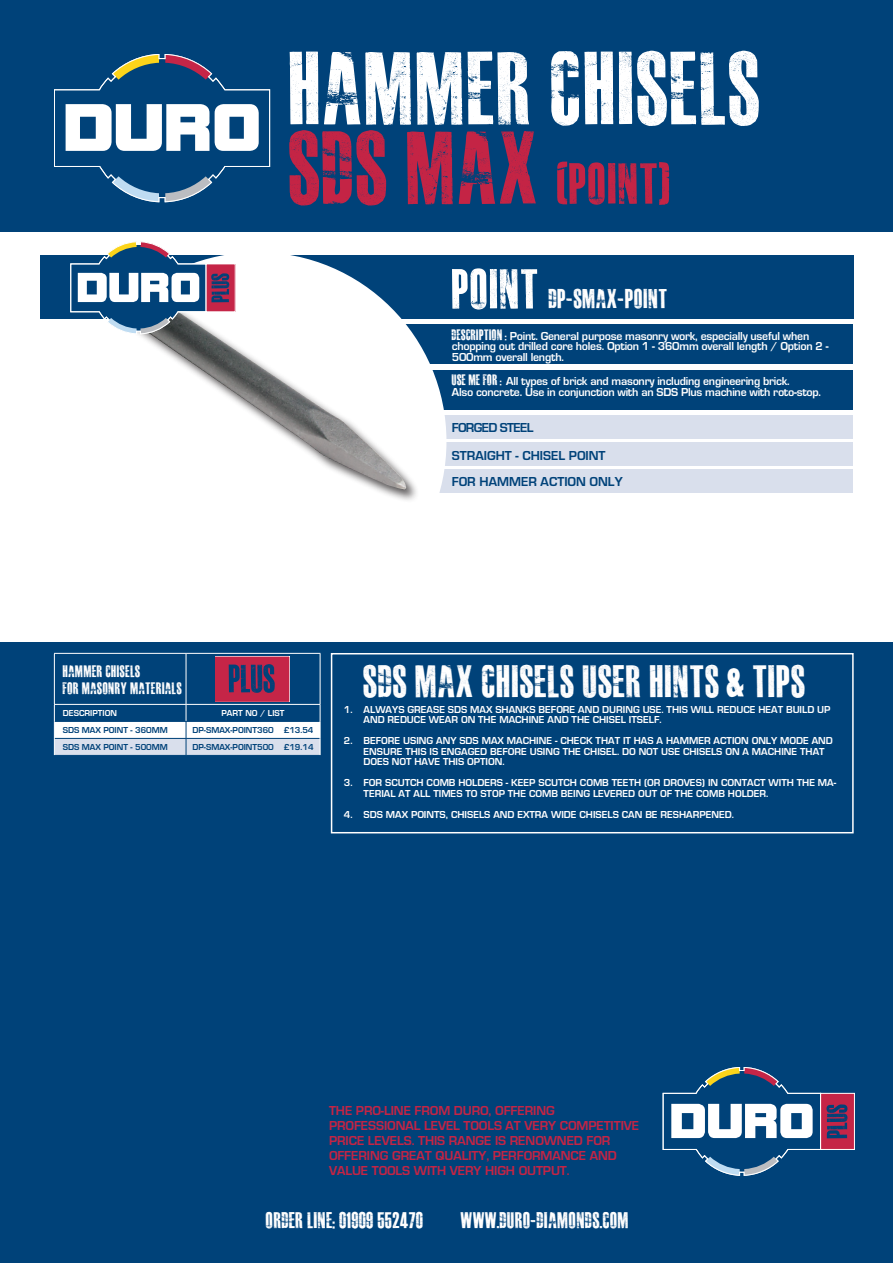
<style>
.page{position:relative;width:893px;height:1263px;background:#fff}
.page>*{position:absolute;margin:0;border:0;box-sizing:border-box;transform-origin:0 0}
.t1{font:102px "MASTERPLANCOMPLETE";color:#fff}
.t2{font:57px "MASTERPLANCOMPLETE";color:#c42445}
.t3{font:45px "MASTERPLANCOMPLETE";color:#fff}
.t4{font:27px "MASTERPLANCOMPLETE";color:#fff}
.t5{font:22.5px "MASTERPLANCOMPLETE";color:#fff}
.t6{font:16.5px "MASTERPLANCOMPLETE";letter-spacing:.005em;color:#fff}
.t7{font:13.5px/15px "Eurose";letter-spacing:-.005em;color:#c42445}
.t8{font:13.5px "Eurose";color:#004279}
.t9{font:13.5px "Eurose";letter-spacing:-.05em;color:#004279}
.t10{font:12px/10.5px "Eurose";letter-spacing:-.02em;color:#fff}
.t11{font:10.5px/10.5px "Eurose";color:#fff}
.t12{font:9px "Eurose";color:#004279}
.t13{font:9px "Eurose";color:#fff}
.s1{font-size:102px}
.s2{font-size:55.5px}
.s3{font-family:"MASTERPLANCOMPLETE";font-size:15px}
</style>
<div class="page">
<div style="left:0;top:642px;width:893px;height:621px;background:#004279"></div>
<div style="left:0;top:0;width:893px;height:232px;background:#004279"></div>
<svg style="left:54px;top:54px;width:216px;height:148px"></svg>
<div style="left:821px;top:1093px;width:33px;height:56px;background:#c52547"></div>
<div style="left:820px;top:1093px;width:35px;height:57px;border:1px solid #fff"></div>
<svg style="left:663px;top:1067px;width:184px;height:108px"></svg>
<div style="left:331px;top:653px;width:523px;height:180px;border:2px solid #fff"></div>
<svg style="left:54px;top:653px;width:267px;height:102px"></svg>
<div style="left:303px;top:469px;width:549px;height:24px;background:#d9dfec"></div>
<div style="left:303px;top:442px;width:549px;height:24px;background:#d9dfec"></div>
<div style="left:303px;top:415px;width:549px;height:23px;background:#d9dfec"></div>
<div style="left:304px;top:370px;width:549px;height:40px;background:#004279"></div>
<div style="left:304px;top:324px;width:549px;height:40px;background:#004279"></div>
<div style="left:40px;top:255px;width:814px;height:64px;background:#004279"></div>
<div style="left:68px;top:252px;width:378px;height:379px;background:#fff;border-radius:50%"></div>
<div style="left:68px;top:252px;width:352px;height:251px;background:#231f20;opacity:.75"></div>
<img style="left:119px;top:289px;width:287px;height:200px">
<div style="left:206px;top:264px;width:29px;height:48px;background:#c52547"></div>
<svg style="left:70px;top:242px;width:159px;height:92px"></svg>
<p class="t1" style="left:289px;top:38px;width:475px">HAMMER CHISELS</p>
<p class="t2" style="left:289px;top:155px;width:383px"><span class="s1">SDS MAX</span> (POINT)</p>
<p class="t4" style="left:452px;top:285px;width:217px"><span class="s2">POINT</span> DP-SMAX-POINT</p>
<p class="t10" style="left:452px;top:330px;width:378px"><span class="s3">DESCRIPTION ;</span> Point. General purpose masonry work, especially useful when chopping out drilled core holes. Option 1 - 360mm overall length / Option 2 -<br>500mm overall length.</p>
<p class="t10" style="left:452px;top:376px;width:339px"><span class="s3">USE ME FOR ;</span> All types of brick and masonry including engineering brick.</p>
<p class="t10" style="left:452px;top:387px;width:371px">Also concrete. Use in conjunction with an SDS Plus machine with roto-stop.</p>
<p class="t9" style="left:452px;top:420px;width:83px">FORGED STEEL</p>
<p class="t8" style="left:452px;top:448px;width:155px">STRAIGHT - CHISEL POINT</p>
<p class="t8" style="left:452px;top:475px;width:172px">FOR HAMMER ACTION ONLY</p>
<p class="t6" style="left:63px;top:663px;width:79px">HAMMER CHISELS</p>
<p class="t6" style="left:63px;top:680px;width:121px">FOR MASONRY MATERIALS</p>
<p class="t13" style="left:63px;top:709px;width:56px">DESCRIPTION</p>
<p class="t13" style="left:221px;top:709px;width:65px">PART NO / LIST</p>
<p class="t12" style="left:63px;top:726px;width:106px">SDS MAX POINT - 360MM</p>
<p class="t12" style="left:193px;top:726px;width:123px">DP-SMAX-POINT360 £13.54</p>
<p class="t12" style="left:63px;top:743px;width:106px">SDS MAX POINT - 500MM</p>
<p class="t12" style="left:193px;top:743px;width:123px">DP-SMAX-POINT500 £19.14</p>
<p class="t11" style="left:344px;top:704px;width:10px">1.</p>
<p class="t11" style="left:344px;top:736px;width:10px">2.</p>
<p class="t11" style="left:344px;top:778px;width:10px">3.</p>
<p class="t11" style="left:344px;top:809px;width:10px">4.</p>
<p class="t3" style="left:364px;top:659px;width:444px">SDS MAX CHISELS USER HINTS &amp; TIPS</p>
<p class="t11" style="left:364px;top:704px;width:468px">ALWAYS GREASE SDS MAX SHANKS BEFORE AND DURING USE. THIS WILL REDUCE HEAT BUILD UP<br>AND REDUCE WEAR ON THE MACHINE AND THE CHISEL ITSELF.</p>
<p class="t11" style="left:364px;top:736px;width:471px">BEFORE USING ANY SDS MAX MACHINE - CHECK THAT IT HAS A HAMMER ACTION ONLY MODE AND<br>ENSURE THIS IS ENGAGED BEFORE USING THE CHISEL. DO NOT USE CHISELS ON A MACHINE THAT<br>DOES NOT HAVE THIS OPTION.</p>
<p class="t11" style="left:364px;top:778px;width:474px">FOR SCUTCH COMB HOLDERS - KEEP SCUTCH COMB TEETH (OR DROVES) IN CONTACT WITH THE MA-<br>TERIAL AT ALL TIMES TO STOP THE COMB BEING LEVERED OUT OF THE COMB HOLDER.</p>
<p class="t11" style="left:364px;top:809px;width:372px">SDS MAX POINTS, CHISELS AND EXTRA WIDE CHISELS CAN BE RESHARPENED.</p>
<p class="t7" style="left:329px;top:1103px;width:312px">THE PRO-LINE FROM DURO, OFFERING PROFESSIONAL LEVEL TOOLS AT VERY COMPETITIVE PRICE LEVELS. THIS RANGE IS RENOWNED FOR OFFERING GREAT QUALITY, PERFORMANCE AND VALUE TOOLS WITH VERY HIGH OUTPUT.</p>
<p class="t5" style="left:266px;top:1209px;width:159px">ORDER LINE; 01909 552470</p>
<p class="t5" style="left:461px;top:1209px;width:170px">WWW.DURO-DIAMONDS.COM</p>
</div>
